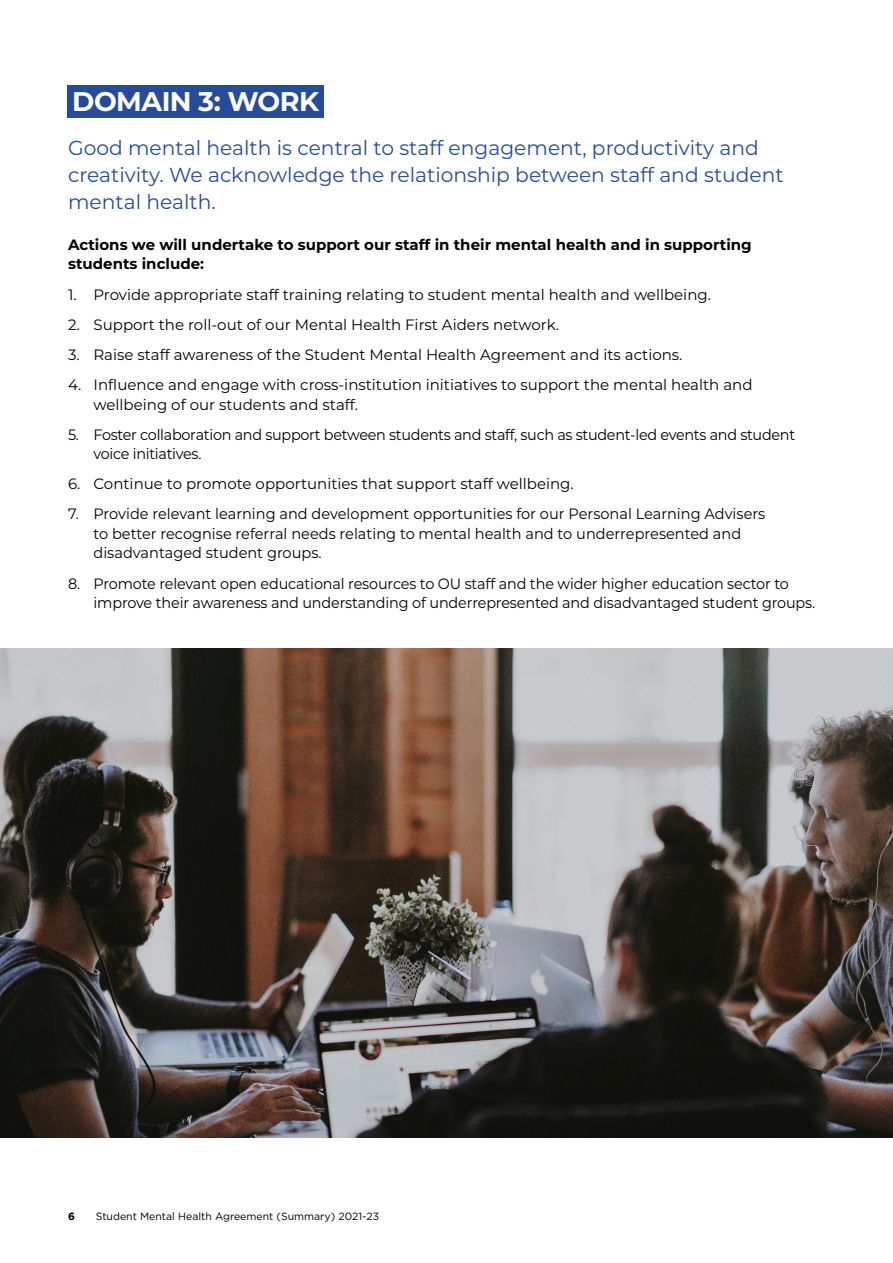
<style>
.page{position:relative;width:893px;height:1263px;background:#fff}
.page>*{position:absolute;margin:0;border:0;box-sizing:border-box;transform-origin:0 0}
.H3{font:700 27px "Montserrat";letter-spacing:-.02em;color:#fff}
.intro_P{font:20.25px/27px "Montserrat";color:#274b9b}
.t1{font:15px/19.5px "Montserrat";color:#000}
.t2{font:15px/19.5px "Montserrat";color:#000;scale:.96 1}
.t3{font:15px/19.5px "Montserrat";letter-spacing:-.02em;color:#000;scale:.96 1}
.t4{font:700 15px/19.5px "Montserrat";color:#000}
.t5{font:10.5px "Gotham";color:#000}
.t6{font:700 10.5px "Gotham";color:#000}
</style>
<div class="page">
<img style="left:0;top:648px;width:893px;height:489px">
<div style="left:68px;top:85px;width:256px;height:33px;background:#274b9b"></div>
<h2 class="H3" style="left:72px;top:82px;width:248px">DOMAIN 3: WORK</h2>
<p class="intro_P" style="left:68px;top:134px;width:717px">Good mental health is central to staff engagement, productivity and creativity. We acknowledge the relationship between staff and student mental health.</p>
<p class="t4" style="left:68px;top:234px;width:685px">Actions we will undertake to support our staff in their mental health and in supporting students include:</p>
<p class="t1" style="left:68px;top:284px;width:644px">1. Provide appropriate staff training relating to student mental health and wellbeing.</p>
<p class="t1" style="left:68px;top:314px;width:492px">2. Support the roll-out of our Mental Health First Aiders network.</p>
<p class="t1" style="left:68px;top:344px;width:616px">3. Raise staff awareness of the Student Mental Health Agreement and its actions.</p>
<p class="t1" style="left:94px;top:374px;width:660px;text-indent:-26px">4. Influence and engage with cross-institution initiatives to support the mental health and wellbeing of our students and staff.</p>
<p class="t3" style="left:94px;top:424px;width:732px;text-indent:-26px">5. Foster collaboration and support between students and staff, such as student-led events and student voice initiatives.</p>
<p class="t1" style="left:68px;top:474px;width:507px">6. Continue to promote opportunities that support staff wellbeing.</p>
<p class="t1" style="left:94px;top:504px;width:673px;text-indent:-26px">7. Provide relevant learning and development opportunities for our Personal Learning Advisers to better recognise referral needs relating to mental health and to underrepresented and disadvantaged student groups.</p>
<p class="t2" style="left:94px;top:573px;width:753px;text-indent:-26px">8. Promote relevant open educational resources to OU staff and the wider higher education sector to improve their awareness and understanding of underrepresented and disadvantaged student groups.</p>
<p class="t6" style="left:68px;top:1210px;width:8px">6</p>
<p class="t5" style="left:96px;top:1210px;width:285px">Student Mental Health Agreement (Summary) 2021-23</p>
</div>
